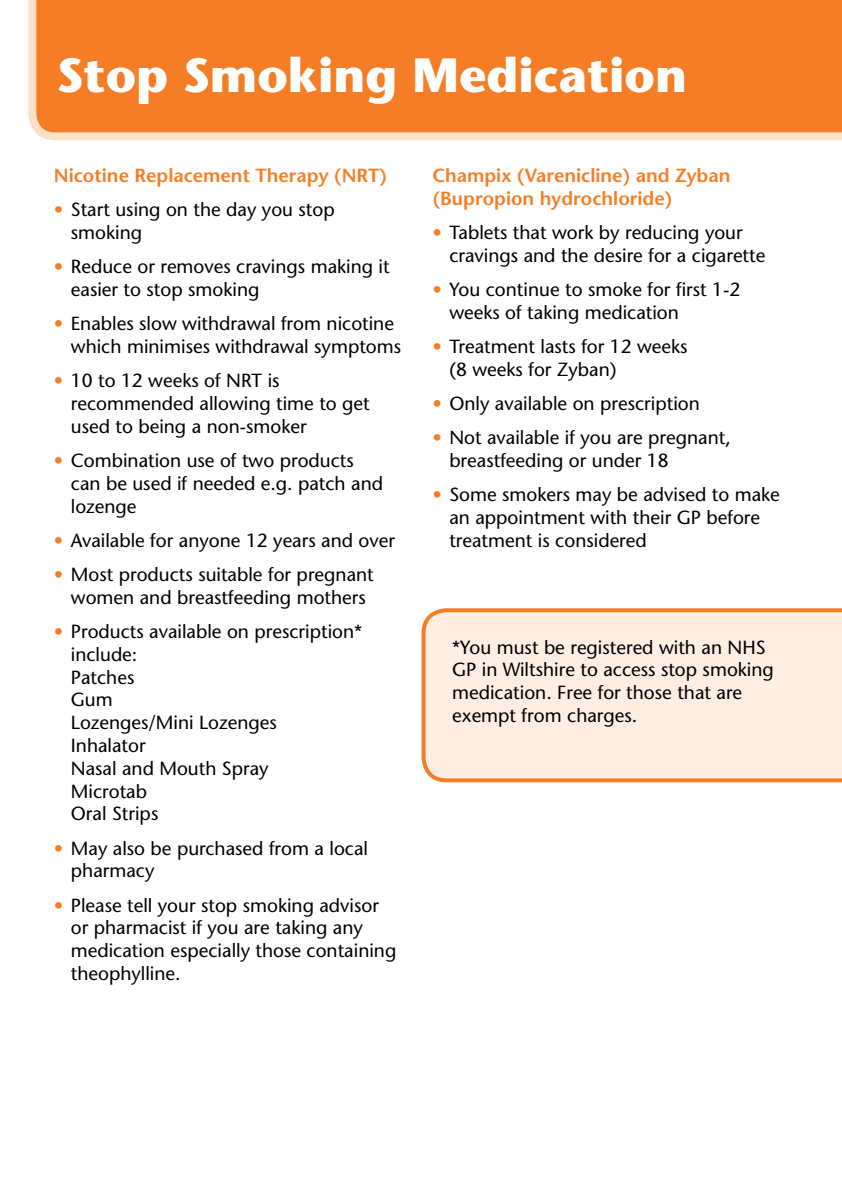
<style>
.page{position:relative;width:842px;height:1191px;background:#fff}
.page>*{position:absolute;margin:0;border:0;box-sizing:border-box;transform-origin:0 0}
.t1{font:700 48px "Stone Sans Std";color:#fff}
.t2{font:500 19px/22.8px "Stone Sans Std";color:#000}
.t3{font:600 19px/22.8px "Stone Sans Std";color:#f57d25}
.s1{color:#f57d25}
</style>
<div class="page">
<div style="left:28px;top:0;width:814px;height:140px;background:#f57d25"></div>
<div style="left:422px;top:608px;width:420px;height:174px;background:#ffeee1"></div>
<h1 class="t1" style="left:57px;top:47px;width:632px">Stop Smoking Medication</h1>
<p class="t3" style="left:54px;top:164px;width:335px">Nicotine Replacement Therapy (NRT)</p>
<p class="t2" style="left:71px;top:198px;width:265px;text-indent:-17px"><span class="s1">•</span> Start using on the day you stop smoking</p>
<p class="t2" style="left:71px;top:255px;width:320px;text-indent:-17px"><span class="s1">•</span> Reduce or removes cravings making it easier to stop smoking</p>
<p class="t2" style="left:71px;top:312px;width:332px;text-indent:-17px"><span class="s1">•</span> Enables slow withdrawal from nicotine which minimises withdrawal symptoms</p>
<p class="t2" style="left:71px;top:369px;width:300px;text-indent:-17px"><span class="s1">•</span> 10 to 12 weeks of NRT is recommended allowing time to get used to being a non-smoker</p>
<p class="t2" style="left:71px;top:449px;width:314px;text-indent:-17px"><span class="s1">•</span> Combination use of two products can be used if needed e.g. patch and lozenge</p>
<p class="t2" style="left:54px;top:529px;width:343px"><span class="s1">•</span> Available for anyone 12 years and over</p>
<p class="t2" style="left:54px;top:563px;width:321px;text-align:center"><span class="s1">•</span> Most products suitable for pregnant women and breastfeeding mothers</p>
<p class="t2" style="left:71px;top:620px;width:293px;text-indent:-17px"><span class="s1">•</span> Products available on prescription* include:<br>Patches<br>Gum<br>Lozenges/Mini Lozenges<br>Inhalator<br>Nasal and Mouth Spray<br>Microtab<br>Oral Strips</p>
<p class="t2" style="left:71px;top:836px;width:299px;text-indent:-17px"><span class="s1">•</span> May also be purchased from a local pharmacy</p>
<p class="t2" style="left:71px;top:893px;width:327px;text-indent:-17px"><span class="s1">•</span> Please tell your stop smoking advisor or pharmacist if you are taking any medication especially those containing theophylline.</p>
<p class="t3" style="left:432px;top:164px;width:300px">Champix (Varenicline) and Zyban (Bupropion hydrochloride)</p>
<p class="t2" style="left:449px;top:221px;width:318px;text-indent:-17px"><span class="s1">•</span> Tablets that work by reducing your cravings and the desire for a cigarette</p>
<p class="t2" style="left:449px;top:278px;width:292px;text-indent:-17px"><span class="s1">•</span> You continue to smoke for first 1-2 weeks of taking medication</p>
<p class="t2" style="left:449px;top:335px;width:240px;text-indent:-17px"><span class="s1">•</span> Treatment lasts for 12 weeks (8 weeks for Zyban)</p>
<p class="t2" style="left:432px;top:392px;width:269px"><span class="s1">•</span> Only available on prescription</p>
<p class="t2" style="left:449px;top:426px;width:283px;text-indent:-17px"><span class="s1">•</span> Not available if you are pregnant, breastfeeding or under 18</p>
<p class="t2" style="left:449px;top:483px;width:332px;text-indent:-17px"><span class="s1">•</span> Some smokers may be advised to make an appointment with their GP before treatment is considered</p>
<p class="t2" style="left:452px;top:635px;width:323px">*You must be registered with an NHS<br>GP in Wiltshire to access stop smoking medication. Free for those that are exempt from charges.</p>
</div>
